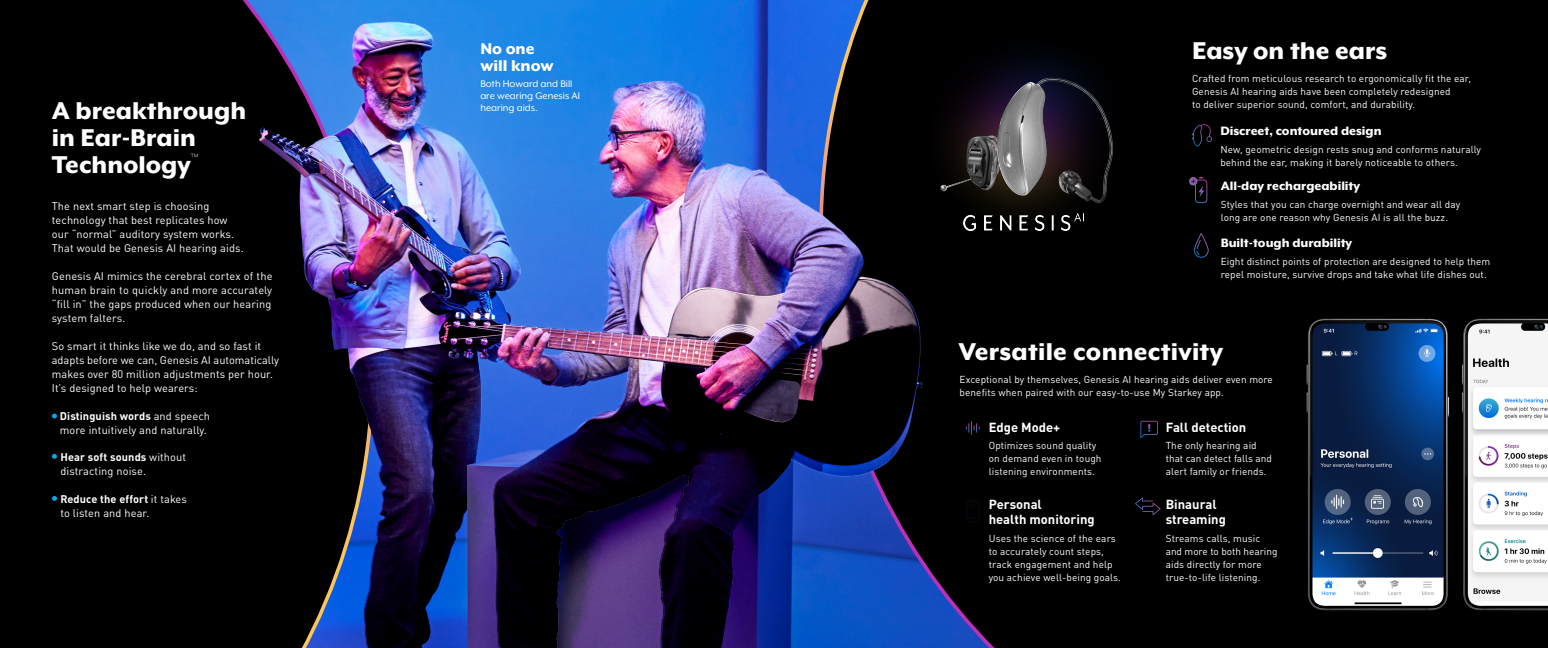
<style>
.page{position:relative;width:1548px;height:648px;background:#fff}
.page>*{position:absolute;margin:0;border:0;box-sizing:border-box;transform-origin:0 0}
.t1{font:800 28px/27px "Mr Eaves XL Mod OT";color:#fff}
.t2{font:800 18px/17px "Mr Eaves XL Mod OT";color:#fff}
.t3{font:800 14px "Mr Eaves XL Mod OT";color:#fff}
.t4{font:700 13px/15.6px "DINOT";color:#fff}
.t5{font:11px/14px "DINOT";letter-spacing:.01em;color:#fff}
.t6{font:11px/12px "Mr Eaves XL Mod OT";color:#fff}
.t7{font:300 10.5px "Mr Eaves XL Mod OT";color:#fff}
.t8{font:10px/13px "DINOT";letter-spacing:.01em;color:#fff}
.s1{font-weight:700}
</style>
<div class="page">
<div style="left:0;top:0;width:247px;height:648px;background:#000"></div>
<div style="left:956px;top:0;width:592px;height:648px;background:#000"></div>
<img style="left:1479px;top:306px;width:69px;height:316px">
<img style="left:1274px;top:306px;width:205px;height:316px">
<svg style="left:1140px;top:421px;width:18px;height:17px"></svg>
<svg style="left:1135px;top:497px;width:26px;height:18px"></svg>
<svg style="left:1191px;top:123px;width:22px;height:25px"></svg>
<svg style="left:966px;top:499px;width:14px;height:24px"></svg>
<svg style="left:1194px;top:233px;width:15px;height:25px"></svg>
<svg style="left:1189px;top:177px;width:18px;height:26px"></svg>
<div style="left:956px;top:12px;width:205px;height:239px;background:#000"></div>
<img style="left:956px;top:127px;width:15px;height:80px">
<img style="left:971px;top:55px;width:167px;height:167px">
<img style="left:247px;top:0;width:709px;height:648px">
<svg style="left:966px;top:421px;width:14px;height:14px"></svg>
<svg style="left:52px;top:414px;width:5px;height:4px"></svg>
<svg style="left:52px;top:454px;width:5px;height:5px"></svg>
<svg style="left:52px;top:496px;width:5px;height:5px"></svg>
<p class="t1" style="left:52px;top:96px;width:196px">A breakthrough in Ear-Brain<br>Technology</p>
<p class="t7" style="left:191px;top:152px;width:9px">™</p>
<p class="t5" style="left:52px;top:199px;width:193px">The next smart step is choosing technology that best replicates how our “normal” auditory system works.<br>That would be Genesis AI hearing aids.</p>
<p class="t5" style="left:52px;top:269px;width:222px;text-align:justify">Genesis AI mimics the cerebral cortex of the human brain to quickly and more accurately “fill in” the gaps produced when our hearing system falters.</p>
<p class="t5" style="left:52px;top:339px;width:229px">So smart it thinks like we do, and so fast it adapts before we can, Genesis AI automatically makes over 80 million adjustments per hour.<br>It’s designed to help wearers:</p>
<p class="t5" style="left:60px;top:409px;width:152px"><span class="s1">Distinguish words</span> and speech more intuitively and naturally.</p>
<p class="t5" style="left:60px;top:450px;width:127px"><span class="s1">Hear soft sounds</span> without distracting noise.</p>
<p class="t5" style="left:60px;top:492px;width:128px"><span class="s1">Reduce the effort</span> it takes to listen and hear.</p>
<p class="t2" style="left:480px;top:39px;width:75px">No one will know</p>
<p class="t6" style="left:480px;top:78px;width:101px">Both Howard and Bill are wearing Genesis AI hearing aids.</p>
<p class="t1" style="left:1192px;top:37px;width:197px">Easy on the ears</p>
<p class="t8" style="left:1192px;top:72px;width:281px">Crafted from meticulous research to ergonomically fit the ear,<br>Genesis AI hearing aids have been completely redesigned<br>to deliver superior sound, comfort, and durability.</p>
<p class="t3" style="left:1220px;top:123px;width:163px">Discreet, contoured design</p>
<p class="t8" style="left:1220px;top:143px;width:262px">New, geometric design rests snug and conforms naturally behind the ear, making it barely noticeable to others.</p>
<p class="t3" style="left:1221px;top:178px;width:141px">All-day rechargeability</p>
<p class="t8" style="left:1221px;top:197px;width:241px">Styles that you can charge overnight and wear all day long are one reason why Genesis AI is all the buzz.</p>
<p class="t3" style="left:1221px;top:235px;width:133px">Built-tough durability</p>
<p class="t8" style="left:1221px;top:255px;width:271px">Eight distinct points of protection are designed to help them repel moisture, survive drops and take what life dishes out.</p>
<p class="t1" style="left:959px;top:338px;width:266px">Versatile connectivity</p>
<p class="t8" style="left:960px;top:373px;width:315px">Exceptional by themselves, Genesis AI hearing aids deliver even more benefits when paired with our easy-to-use My Starkey app.</p>
<p class="t4" style="left:989px;top:419px;width:73px">Edge Mode+</p>
<p class="t8" style="left:989px;top:439px;width:114px">Optimizes sound quality on demand even in tough listening environments.</p>
<p class="t4" style="left:989px;top:496px;width:107px">Personal<br>health monitoring</p>
<p class="t8" style="left:989px;top:532px;width:134px">Uses the science of the ears to accurately count steps, track engagement and help you achieve well-being goals.</p>
<p class="t4" style="left:1166px;top:419px;width:82px">Fall detection</p>
<p class="t8" style="left:1166px;top:439px;width:108px">The only hearing aid that can detect falls and alert family or friends.</p>
<p class="t4" style="left:1166px;top:496px;width:62px">Binaural streaming</p>
<p class="t8" style="left:1166px;top:532px;width:113px">Streams calls, music and more to both hearing aids directly for more true-to-life listening.</p>
</div>
